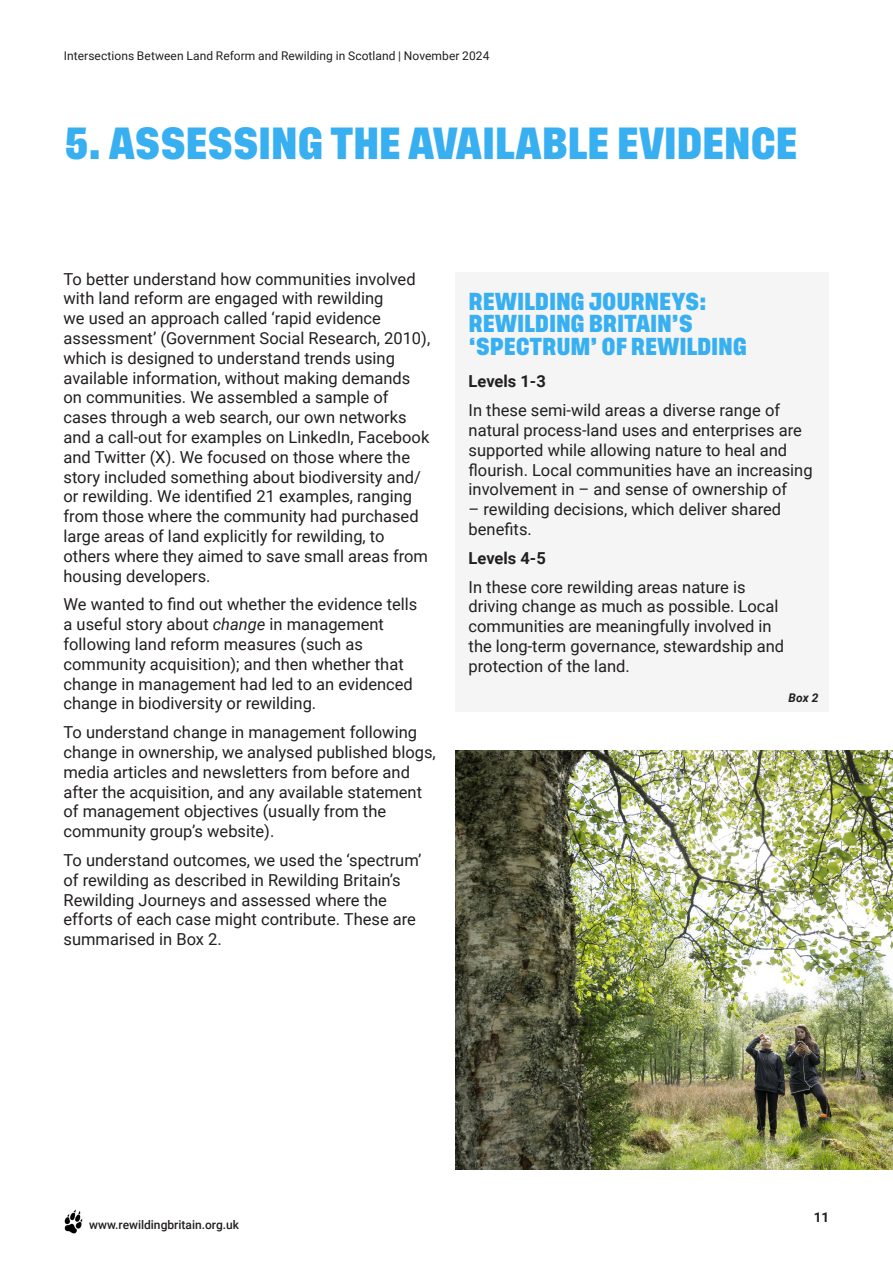
<style>
.page{position:relative;width:893px;height:1263px;background:#fff}
.page>*{position:absolute;margin:0;border:0;box-sizing:border-box;transform-origin:0 0}
.t1{font:600 33px "Tusker Grotesk 7600";letter-spacing:-.015em;color:#37aff0}
.t2{font:600 18px/22.5px "Tusker Grotesk 7600";letter-spacing:-.01em;color:#37aff0}
.t3{font:16.5px/19.8px "Roboto";color:#231f20}
.t4{font:700 16.5px "Roboto";color:#231f20}
.t5{font:700 13.5px "Roboto";color:#231f20}
.t6{font:12px "Roboto";letter-spacing:.005em;color:#231f20}
.t7{font:500 12px "Roboto";color:#231f20}
.t8{font:italic 700 12px "Roboto";color:#231f20}
.s1{font-style:italic}
</style>
<div class="page">
<img style="left:64px;top:1209px;width:19px;height:24px">
<div style="left:455px;top:272px;width:374px;height:440px;background:#f4f5f4"></div>
<img style="left:455px;top:750px;width:438px;height:419px">
<p class="t6" style="left:64px;top:47px;width:427px">Intersections Between Land Reform and Rewilding in Scotland | November 2024</p>
<h1 class="t1" style="left:64px;top:123px;width:735px">5. ASSESSING THE AVAILABLE EVIDENCE</h1>
<p class="t3" style="left:64px;top:268px;width:368px">To better understand how communities involved with land reform are engaged with rewilding<br>we used an approach called ‘rapid evidence assessment’ (Government Social Research, 2010), which is designed to understand trends using available information, without making demands on communities. We assembled a sample of cases through a web search, our own networks and a call-out for examples on LinkedIn, Facebook and Twitter (X). We focused on those where the story included something about biodiversity and/ or rewilding. We identified 21 examples, ranging from those where the community had purchased large areas of land explicitly for rewilding, to others where they aimed to save small areas from housing developers.</p>
<p class="t3" style="left:64px;top:594px;width:355px">We wanted to find out whether the evidence tells a useful story about <span class="s1">change</span> in management following land reform measures (such as community acquisition); and then whether that change in management had led to an evidenced change in biodiversity or rewilding.</p>
<p class="t3" style="left:64px;top:722px;width:374px">To understand change in management following change in ownership, we analysed published blogs, media articles and newsletters from before and after the acquisition, and any available statement of management objectives (usually from the community group’s website).</p>
<p class="t3" style="left:64px;top:850px;width:359px">To understand outcomes, we used the ‘spectrum’ of rewilding as described in Rewilding Britain’s Rewilding Journeys and assessed where the efforts of each case might contribute. These are summarised in Box 2.</p>
<p class="t2" style="left:469px;top:291px;width:280px">REWILDING JOURNEYS:<br>REWILDING BRITAIN’S ‘SPECTRUM’ OF REWILDING</p>
<p class="t4" style="left:469px;top:370px;width:79px">Levels 1-3</p>
<p class="t3" style="left:469px;top:400px;width:345px">In these semi-wild areas a diverse range of natural process-land uses and enterprises are supported while allowing nature to heal and flourish. Local communities have an increasing involvement in – and sense of ownership of</p>
<p class="t3" style="left:469px;top:499px;width:314px">– rewilding decisions, which deliver shared benefits.</p>
<p class="t4" style="left:469px;top:546px;width:79px">Levels 4-5</p>
<p class="t3" style="left:469px;top:576px;width:317px">In these core rewilding areas nature is driving change as much as possible. Local communities are meaningfully involved in the long-term governance, stewardship and protection of the land.</p>
<p class="t8" style="left:788px;top:689px;width:32px">Box 2</p>
<p class="t7" style="left:89px;top:1216px;width:151px">www.rewildingbritain.org.uk</p>
<p class="t5" style="left:814px;top:1208px;width:17px">11</p>
</div>
